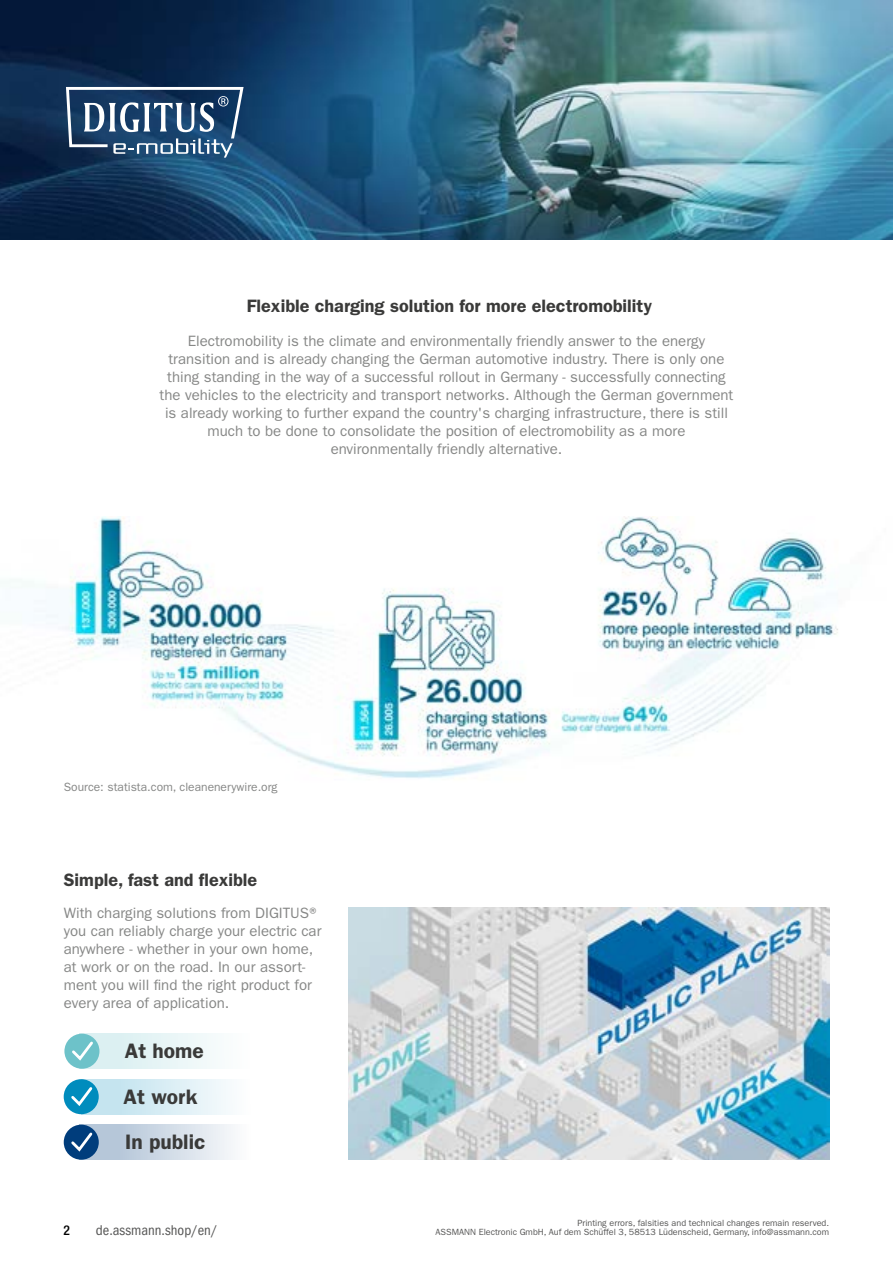
<style>
.page{position:relative;width:893px;height:1263px;background:#fff}
.page>*{position:absolute;margin:0;border:0;box-sizing:border-box;transform-origin:0 0}
.t1{font:600 21px/45.5px "ITC Franklin Gothic Std";color:#3a3a39}
.t2{font:600 18px "ITC Franklin Gothic Std";color:#3a3a39}
.t3{font:15px/18px "ITC Franklin Gothic Std";color:#868786;text-align:center}
.t4{font:condensed 14.7px "ITC Franklin Gothic Std";color:#565655}
.t5{font:500 condensed 13.5px "Helvetica Neue";color:#000}
.t6{font:12px "ITC Franklin Gothic Std";color:#868786}
.t7{font:9px/9px "ITC Franklin Gothic Std";color:#565655;text-align:right}
</style>
<div class="page">
<img style="left:0;top:0;width:893px;height:240px">
<svg style="left:66px;top:87px;width:178px;height:71px"></svg>
<img style="left:46px;top:516px;width:792px;height:263px">
<img style="left:348px;top:908px;width:481px;height:252px">
<div style="left:80px;top:1034px;width:178px;height:35px;background:linear-gradient(to right,#d3ecef,#fff)"></div>
<div style="left:81px;top:1079px;width:177px;height:35px;background:linear-gradient(to right,#b8deec,#fff)"></div>
<div style="left:79px;top:1125px;width:179px;height:35px;background:linear-gradient(to right,#a5bad0,#fff)"></div>
<div style="left:64px;top:1079px;width:35px;height:35px;background:#008cbd;border-radius:50%"></div>
<svg style="left:71px;top:1084px;width:24px;height:24px"></svg>
<div style="left:64px;top:1034px;width:35px;height:35px;background:#6dc2c9;border-radius:50%"></div>
<svg style="left:69px;top:1039px;width:27px;height:24px"></svg>
<div style="left:64px;top:1125px;width:35px;height:35px;background:#003d7c;border-radius:50%"></div>
<svg style="left:71px;top:1130px;width:24px;height:24px"></svg>
<p class="t2" style="left:247px;top:295px;width:407px">Flexible charging solution for more electromobility</p>
<p class="t3" style="left:160px;top:332px;width:575px">Electromobility is the climate and environmentally friendly answer to the energy transition and is already changing the German automotive industry. There is only one thing standing in the way of a successful rollout in Germany - successfully connecting the vehicles to the electricity and transport networks. Although the German government is already working to further expand the country's charging infrastructure, there is still much to be done to consolidate the position of electromobility as a more environmentally friendly alternative.</p>
<p class="t6" style="left:64px;top:780px;width:215px">Source: statista.com, cleanenerywire.org</p>
<p class="t2" style="left:64px;top:869px;width:195px">Simple, fast and flexible</p>
<p class="t3" style="left:64px;top:904px;width:259px;text-align:left">With charging solutions from DIGITUS® you can reliably charge your electric car anywhere - whether in your own home, at work or on the road. In our assort&shy;ment you will find the right product for every area of application.</p>
<h1 class="t1" style="left:124px;top:1028px;width:82px">At home<br>At work</h1>
<p class="t5" style="left:64px;top:1222px;width:8px">2</p>
<h1 class="t1" style="left:125px;top:1119px;width:82px">In public</h1>
<p class="t4" style="left:96px;top:1221px;width:123px">de.assmann.shop/en/</p>
<p class="t7" style="left:435px;top:1218px;width:395px">Printing errors, falsities and technical changes remain reserved.<br>ASSMANN Electronic GmbH, Auf dem Schüffel 3, 58513 Lüdenscheid, Germany, info@assmann.com</p>
</div>
